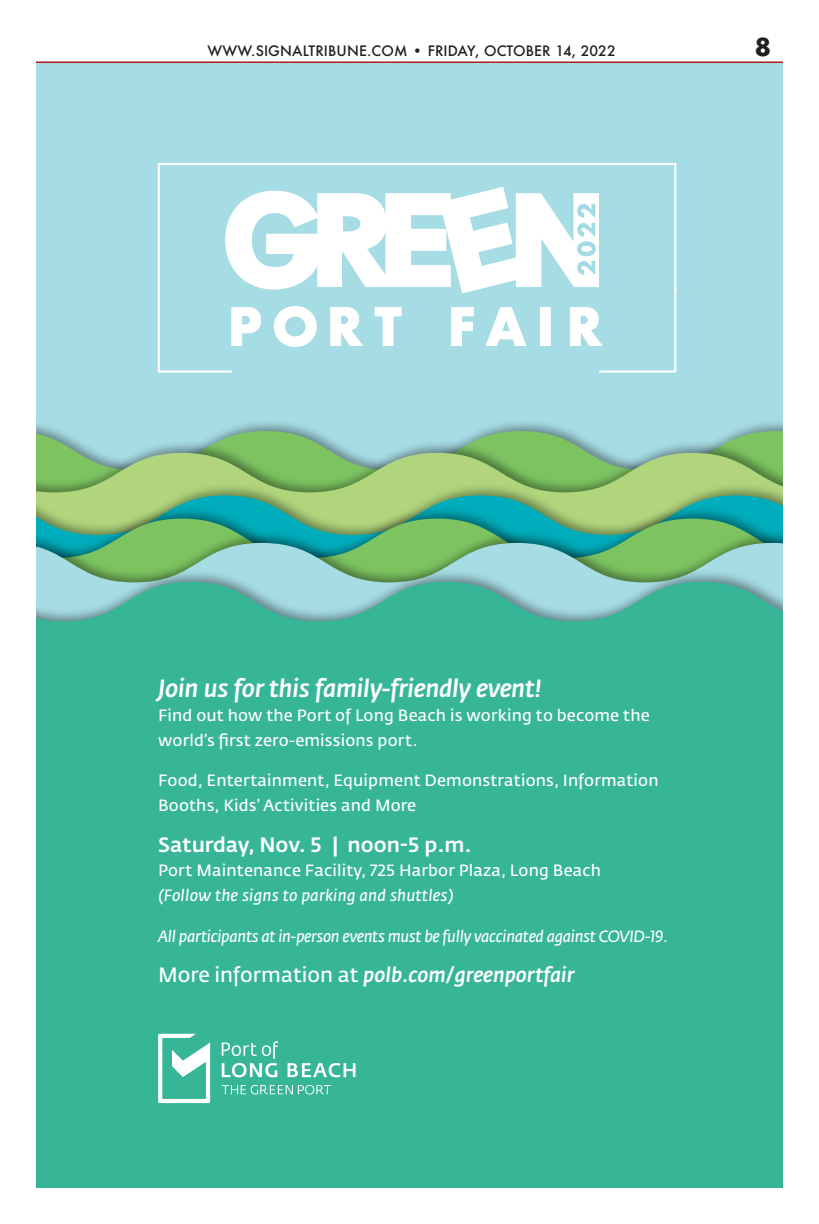
<style>
.page{position:relative;width:819px;height:1224px;background:#fff}
.page>*{position:absolute;margin:0;border:0;box-sizing:border-box;transform-origin:0 0}
.t1{font:italic 500 24.7px "Fedra Sans Std";letter-spacing:-.01em;color:#fff}
.t2{font:700 24px "Futura";color:#231f20}
.t3{font:italic 500 20.6px "Fedra Sans Std";color:#fff}
.t4{font:500 20.6px "Fedra Sans Std";color:#fff}
.t5{font:600 16.2px/24.7px "Fedra Sans Std";letter-spacing:.01em;color:#fff}
.t6{font:italic 600 16.2px "Fedra Sans Std";letter-spacing:-.02em;color:#fff}
.t7{font:500 14px "Futura";letter-spacing:.01em;color:#231f20}
.s1{font-style:italic}
.s2{font-weight:600;font-style:normal}
</style>
<div class="page">
<hr style="left:36px;top:61px;width:747px;height:2px;background:#ad1f24">
<div style="left:36px;top:63px;width:747px;height:594px;background:#a6dce4"></div>
<svg style="left:36px;top:431px;width:747px;height:6px"></svg>
<img style="left:36px;top:437px;width:747px;height:16px">
<svg style="left:36px;top:453px;width:747px;height:26px;background:#8fc474"></svg>
<img style="left:36px;top:479px;width:747px;height:16px">
<svg style="left:36px;top:495px;width:747px;height:8px;background:#82c384"></svg>
<img style="left:36px;top:503px;width:747px;height:16px">
<svg style="left:36px;top:519px;width:747px;height:8px;background:#5eb480"></svg>
<img style="left:36px;top:527px;width:747px;height:16px">
<svg style="left:36px;top:543px;width:747px;height:22px"></svg>
<img style="left:74px;top:565px;width:682px;height:17px">
<div style="left:36px;top:582px;width:747px;height:606px;background:#36b597"></div>
<svg style="left:157px;top:163px;width:520px;height:210px"></svg>
<svg style="left:158px;top:1034px;width:52px;height:69px"></svg>
<svg style="left:288px;top:1063px;width:68px;height:14px"></svg>
<svg style="left:222px;top:1041px;width:56px;height:36px"></svg>
<svg style="left:222px;top:1085px;width:109px;height:10px"></svg>
<p class="t7" style="left:207px;top:42px;width:410px">WWW.SIGNALTRIBUNE.COM • FRIDAY, OCTOBER 14, 2022</p>
<p class="t2" style="left:755px;top:30px;width:18px">8</p>
<p class="t1" style="left:158px;top:672px;width:385px">Join us for this family-friendly event!</p>
<p class="t5" style="left:158px;top:703px;width:493px">Find out how the Port of Long Beach is working to become the world’s first zero-emissions port.</p>
<p class="t5" style="left:158px;top:769px;width:502px">Food, Entertainment, Equipment Demonstrations, Information<br>Booths, Kids’ Activities and More</p>
<p class="t4" style="left:158px;top:832px;width:315px">Saturday, Nov. 5 | noon-5 p.m.</p>
<p class="t5" style="left:158px;top:859px;width:445px">Port Maintenance Facility, 725 Harbor Plaza, Long Beach <span class="s1">(Follow the signs to parking and shuttles)</span></p>
<p class="t6" style="left:158px;top:926px;width:511px">All participants at in-person events must be fully vaccinated against COVID-19.</p>
<p class="t3" style="left:158px;top:962px;width:418px"><span class="s2">More information at</span> polb.com/greenportfair</p>
</div>
